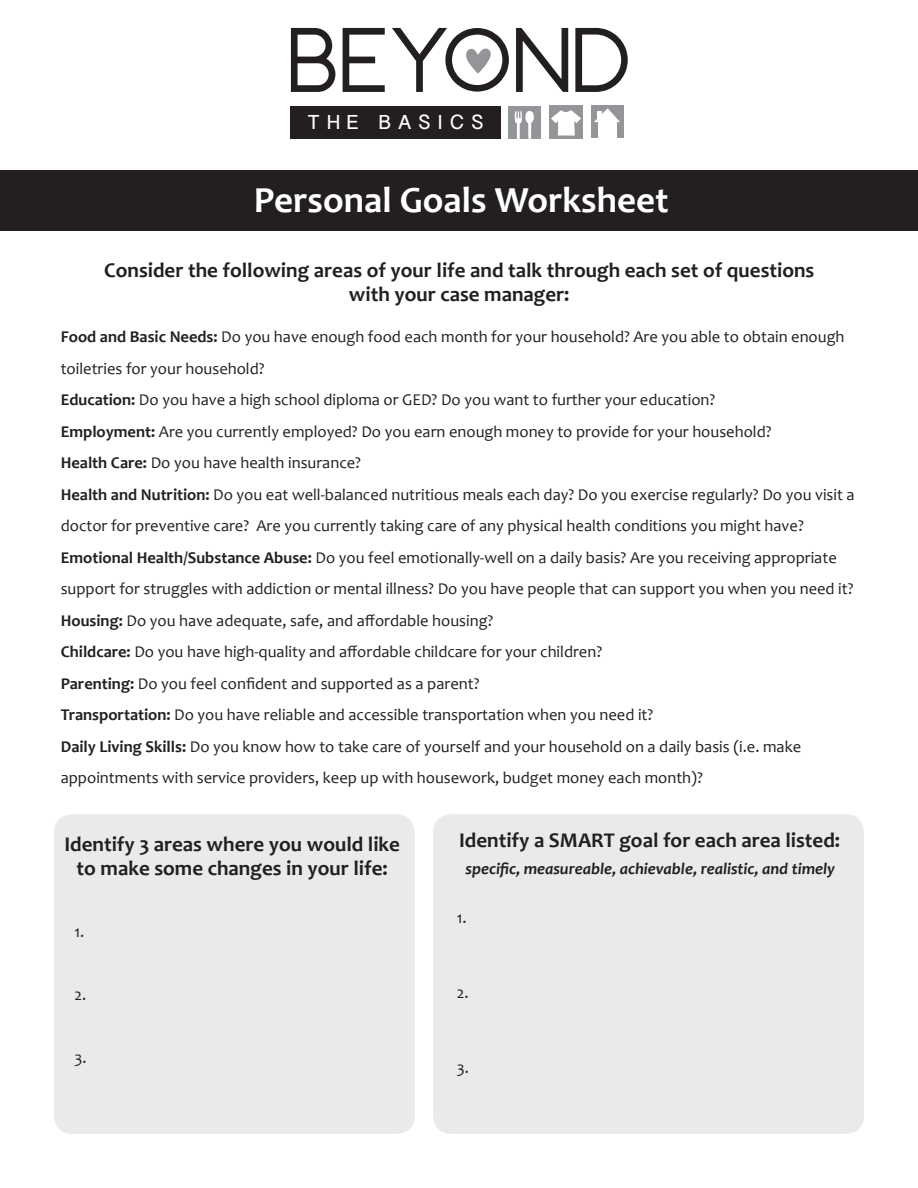
<style>
.page{position:relative;width:918px;height:1188px;background:#fff}
.page>*{position:absolute;margin:0;border:0;box-sizing:border-box;transform-origin:0 0}
.t1{font:700 89.55px "Neou";color:#231f20}
.t2{font:700 37.05px "Candara";color:#fff}
.t3{font:700 21px/24.3px "Candara";color:#231f20;text-align:center}
.t4{font:700 18px "Bangla Sangam MN";letter-spacing:.39em;color:#fff}
.t5{font:16.5px/31.5px "Candara";color:#231f20}
.t6{font:italic 700 16.5px "Candara";color:#231f20}
.s1{font-weight:700}
</style>
<div class="page">
<div style="left:433px;top:814px;width:431px;height:320px;background:#e9eaeb;border-radius:18px"></div>
<svg style="left:466px;top:48px;width:25px;height:26px"></svg>
<div style="left:291px;top:106px;width:210px;height:33px;background:#231f20"></div>
<div style="left:591px;top:105px;width:33px;height:33px;background:#939598"></div>
<div style="left:598px;top:119px;width:19px;height:20px;background:#fff"></div>
<svg style="left:594px;top:108px;width:26px;height:14px"></svg>
<div style="left:508px;top:106px;width:33px;height:33px;background:#939598"></div>
<svg style="left:515px;top:111px;width:19px;height:28px"></svg>
<div style="left:549px;top:105px;width:34px;height:34px;background:#939598"></div>
<svg style="left:551px;top:110px;width:30px;height:26px"></svg>
<div style="left:0;top:171px;width:918px;height:60px;background:#231f20"></div>
<div style="left:54px;top:814px;width:361px;height:320px;background:#e9eaeb;border-radius:18px"></div>
<p class="t1" style="left:291px;top:16px;width:346px">BEYOND</p>
<p class="t4" style="left:307px;top:110px;width:178px">THE BASICS</p>
<p class="t2" style="left:254px;top:177px;width:416px">Personal Goals Worksheet</p>
<p class="t3" style="left:104px;top:257px;width:712px">Consider the following areas of your life and talk through each set of questions</p>
<p class="t3" style="left:349px;top:282px;width:222px">with your case manager:</p>
<p class="t5" style="left:61px;top:321px;width:785px"><span class="s1">Food and Basic Needs:</span> Do you have enough food each month for your household? Are you able to obtain enough toiletries for your household?</p>
<p class="t5" style="left:61px;top:384px;width:656px"><span class="s1">Education:</span> Do you have a high school diploma or GED? Do you want to further your education?</p>
<p class="t5" style="left:61px;top:416px;width:712px"><span class="s1">Employment:</span> Are you currently employed? Do you earn enough money to provide for your household?</p>
<p class="t5" style="left:61px;top:447px;width:302px"><span class="s1">Health Care:</span> Do you have health insurance?</p>
<p class="t5" style="left:61px;top:479px;width:796px"><span class="s1">Health and Nutrition:</span> Do you eat well-balanced nutritious meals each day? Do you exercise regularly? Do you visit a doctor for preventive care? Are you currently taking care of any physical health conditions you might have?</p>
<p class="t5" style="left:61px;top:542px;width:794px"><span class="s1">Emotional Health/Substance Abuse:</span> Do you feel emotionally-well on a daily basis? Are you receiving appropriate support for struggles with addiction or mental illness? Do you have people that can support you when you need it?</p>
<p class="t5" style="left:61px;top:605px;width:434px"><span class="s1">Housing:</span> Do you have adequate, safe, and affordable housing?</p>
<p class="t5" style="left:61px;top:636px;width:543px"><span class="s1">Childcare:</span> Do you have high-quality and affordable childcare for your children?</p>
<p class="t5" style="left:61px;top:668px;width:420px"><span class="s1">Parenting:</span> Do you feel confident and supported as a parent?</p>
<p class="t5" style="left:61px;top:699px;width:594px"><span class="s1">Transportation:</span> Do you have reliable and accessible transportation when you need it?</p>
<p class="t5" style="left:61px;top:731px;width:742px"><span class="s1">Daily Living Skills:</span> Do you know how to take care of yourself and your household on a daily basis (i.e. make appointments with service providers, keep up with housework, budget money each month)?</p>
<p class="t3" style="left:64px;top:832px;width:337px">Identify 3 areas where you would like to make some changes in your life:</p>
<p class="t5" style="left:75px;top:916px;width:11px">1.</p>
<p class="t5" style="left:75px;top:979px;width:13px">2.</p>
<p class="t5" style="left:75px;top:1042px;width:14px">3.</p>
<p class="t3" style="left:459px;top:828px;width:383px">Identify a SMART goal for each area listed:</p>
<p class="t6" style="left:466px;top:858px;width:371px">specific, measureable, achievable, realistic, and timely</p>
<p class="t5" style="left:457px;top:902px;width:11px">1.</p>
<p class="t5" style="left:457px;top:977px;width:13px">2.</p>
<p class="t5" style="left:457px;top:1052px;width:14px">3.</p>
</div>
